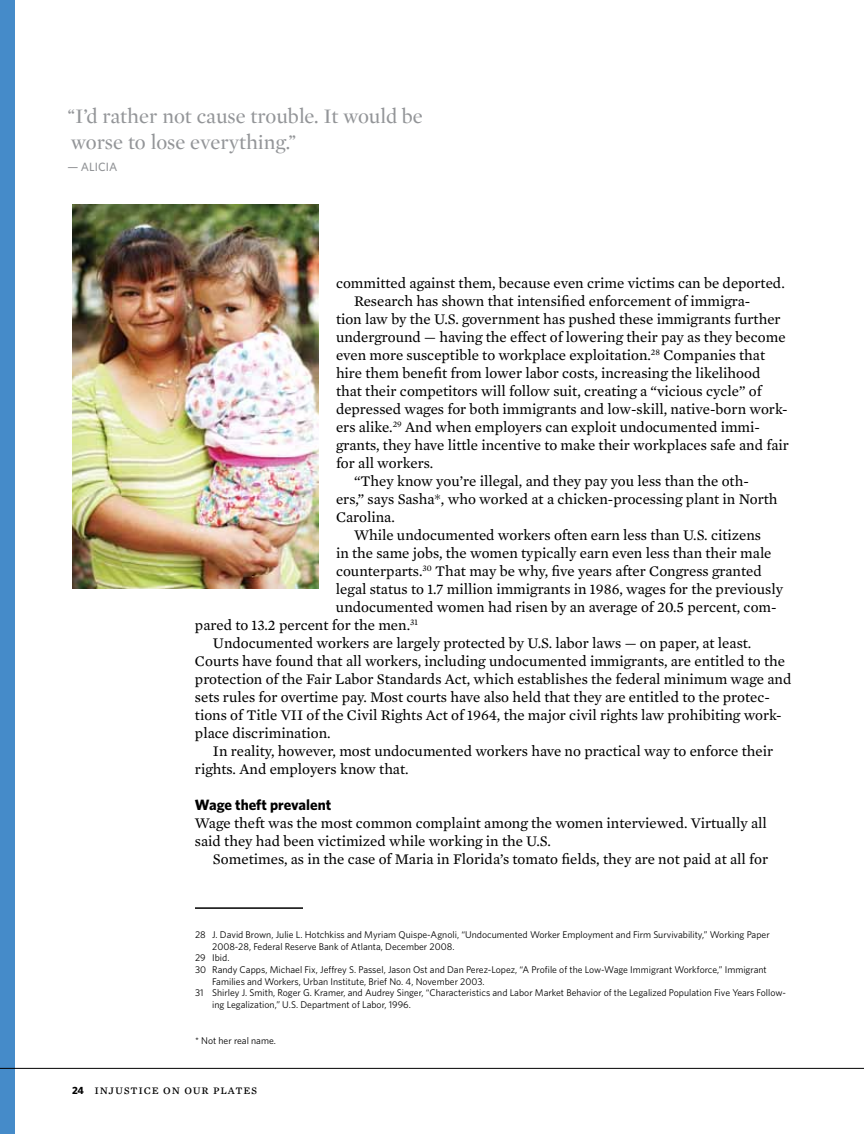
<style>
.page{position:relative;width:864px;height:1134px;background:#fff}
.page>*{position:absolute;margin:0;border:0;box-sizing:border-box;transform-origin:0 0}
.t1{font:21px/25.2px "Mercury Display";color:#939598}
.t2{font:15px/18px "Mercury Text G2";color:#000}
.t3{font:700 15px "Whitney";color:#000}
.t4{font:13.2px "Mercury Text G2 Roman SC";letter-spacing:.06em;color:#000}
.t5{font:500 12px "Whitney";color:#939598}
.t6{font:9.75px "Whitney";color:#000}
.s1{font-family:"Whitney";font-weight:700;font-size:10.5px}
</style>
<div class="page">
<div style="left:0;top:0;width:15px;height:1134px;background:#458bc9"></div>
<hr style="left:0;top:1068px;width:864px;height:1px;background:#000">
<hr style="left:195px;top:907px;width:108px;height:2px;background:#000">
<img style="left:72px;top:205px;width:246px;height:383px">
<h1 class="t1" style="left:67px;top:104px;width:357px">“I’d rather not cause trouble. It would be worse to lose everything.”</h1>
<p class="t5" style="left:67px;top:160px;width:51px">— ALICIA</p>
<p class="t2" style="left:336px;top:274px;width:450px">committed against them, because even crime victims can be deported.</p>
<p class="t2" style="left:354px;top:292px;width:398px">Research has shown that intensified enforcement of immigra-</p>
<p class="t2" style="left:336px;top:310px;width:446px">tion law by the U.S. government has pushed these immigrants further</p>
<p class="t2" style="left:336px;top:328px;width:451px">underground — having the effect of lowering their pay as they become</p>
<p class="t2" style="left:336px;top:346px;width:431px">even more susceptible to workplace exploitation.<sup>28</sup> Companies that</p>
<p class="t2" style="left:336px;top:364px;width:426px">hire them benefit from lower labor costs, increasing the likelihood</p>
<p class="t2" style="left:336px;top:382px;width:427px">that their competitors will follow suit, creating a “vicious cycle” of</p>
<p class="t2" style="left:336px;top:400px;width:453px">depressed wages for both immigrants and low-skill, native-born work-</p>
<p class="t2" style="left:336px;top:418px;width:426px">ers alike.<sup>29</sup> And when employers can exploit undocumented immi-</p>
<p class="t2" style="left:336px;top:436px;width:454px">grants, they have little incentive to make their workplaces safe and fair</p>
<p class="t2" style="left:336px;top:454px;width:99px">for all workers.</p>
<p class="t2" style="left:354px;top:472px;width:396px">“They know you’re illegal, and they pay you less than the oth-</p>
<p class="t2" style="left:336px;top:490px;width:443px">ers,” says Sasha*, who worked at a chicken-processing plant in North</p>
<p class="t2" style="left:336px;top:508px;width:60px">Carolina.</p>
<p class="t2" style="left:354px;top:526px;width:409px">While undocumented workers often earn less than U.S. citizens</p>
<p class="t2" style="left:336px;top:544px;width:437px">in the same jobs, the women typically earn even less than their male</p>
<p class="t2" style="left:336px;top:562px;width:427px">counterparts.<sup>30</sup> That may be why, five years after Congress granted</p>
<p class="t2" style="left:336px;top:580px;width:449px">legal status to 1.7 million immigrants in 1986, wages for the previously</p>
<p class="t2" style="left:336px;top:598px;width:442px">undocumented women had risen by an average of 20.5 percent, com-</p>
<p class="t2" style="left:195px;top:616px;width:224px">pared to 13.2 percent for the men.<sup>31</sup></p>
<p class="t2" style="left:213px;top:634px;width:540px">Undocumented workers are largely protected by U.S. labor laws — on paper, at least.</p>
<p class="t2" style="left:195px;top:652px;width:592px">Courts have found that all workers, including undocumented immigrants, are entitled to the</p>
<p class="t2" style="left:195px;top:670px;width:598px">protection of the Fair Labor Standards Act, which establishes the federal minimum wage and</p>
<p class="t2" style="left:195px;top:688px;width:576px">sets rules for overtime pay. Most courts have also held that they are entitled to the protec-</p>
<p class="t2" style="left:195px;top:706px;width:588px">tions of Title VII of the Civil Rights Act of 1964, the major civil rights law prohibiting work-</p>
<p class="t2" style="left:195px;top:724px;width:137px">place discrimination.</p>
<p class="t2" style="left:213px;top:742px;width:562px">In reality, however, most undocumented workers have no practical way to enforce their</p>
<p class="t2" style="left:195px;top:760px;width:215px">rights. And employers know that.</p>
<p class="t3" style="left:195px;top:796px;width:138px">Wage theft prevalent</p>
<p class="t2" style="left:195px;top:814px;width:573px">Wage theft was the most common complaint among the women interviewed. Virtually all said they had been victimized while working in the U.S.</p>
<p class="t2" style="left:213px;top:850px;width:557px">Sometimes, as in the case of Maria in Florida’s tomato fields, they are not paid at all for</p>
<p class="t6" style="left:195px;top:929px;width:576px">28 J. David Brown, Julie L. Hotchkiss and Myriam Quispe-Agnoli, “Undocumented Worker Employment and Firm Survivability,” Working Paper</p>
<p class="t6" style="left:212px;top:940px;width:244px">2008-28, Federal Reserve Bank of Atlanta, December 2008.</p>
<p class="t6" style="left:195px;top:952px;width:36px">29 Ibid.</p>
<p class="t6" style="left:195px;top:964px;width:573px">30 Randy Capps, Michael Fix, Jeffrey S. Passel, Jason Ost and Dan Perez-Lopez, “A Profile of the Low-Wage Immigrant Workforce,” Immigrant</p>
<p class="t6" style="left:212px;top:975px;width:274px">Families and Workers, Urban Institute, Brief No. 4, November 2003.</p>
<p class="t6" style="left:195px;top:987px;width:593px">31 Shirley J. Smith, Roger G. Kramer, and Audrey Singer, “Characteristics and Labor Market Behavior of the Legalized Population Five Years Follow-</p>
<p class="t6" style="left:212px;top:999px;width:200px">ing Legalization,” U.S. Department of Labor, 1996.</p>
<p class="t6" style="left:195px;top:1035px;width:82px">* Not her real name.</p>
<p class="t4" style="left:72px;top:1082px;width:187px"><span class="s1">24</span> injustice on our plates</p>
</div>
